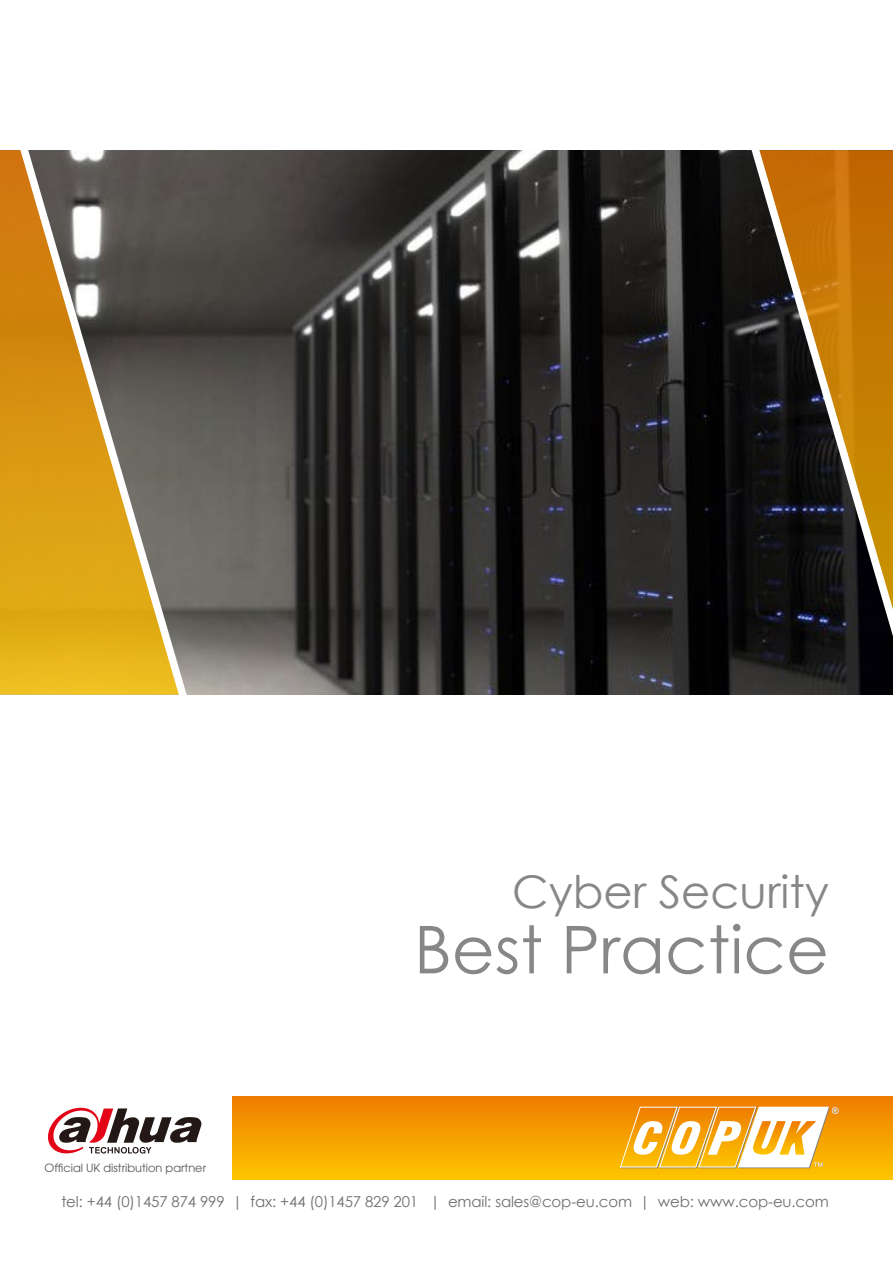
<style>
.page{position:relative;width:893px;height:1263px;background:#fff}
.page>*{position:absolute;margin:0;border:0;box-sizing:border-box;transform-origin:0 0}
.t1{font:66px "Century Gothic";color:#878787}
.t2{font:45px "Century Gothic";color:#878787}
.t3{font:15px "Century Gothic";letter-spacing:-.01em;color:#706f6f}
.t4{font:11.4px "Avant Garde";color:#575756}
</style>
<div class="page">
<img style="left:205px;top:150px;width:538px;height:545px">
<svg style="left:0;top:150px;width:12px;height:545px;background:#d89311"></svg>
<svg style="left:12px;top:150px;width:193px;height:545px;background:#a08341"></svg>
<svg style="left:743px;top:150px;width:150px;height:545px;background:#5d411a"></svg>
<div style="left:231px;top:1097px;width:662px;height:82px;background:linear-gradient(to bottom,#ef7d00,#fdc400)"></div>
<svg style="left:619px;top:1106px;width:220px;height:63px"></svg>
<svg style="left:48px;top:1108px;width:153px;height:45px"></svg>
<h2 class="t2" style="left:512px;top:861px;width:318px">Cyber Security</h2>
<h1 class="t1" style="left:414px;top:903px;width:416px">Best Practice</h1>
<p class="t4" style="left:44px;top:1161px;width:163px">Official UK distribution partner</p>
<p class="t3" style="left:61px;top:1191px;width:769px">tel: +44 (0)1457 874 999 | fax: +44 (0)1457 829 201 | email: sales@cop-eu.com | web: www.cop-eu.com</p>
</div>
